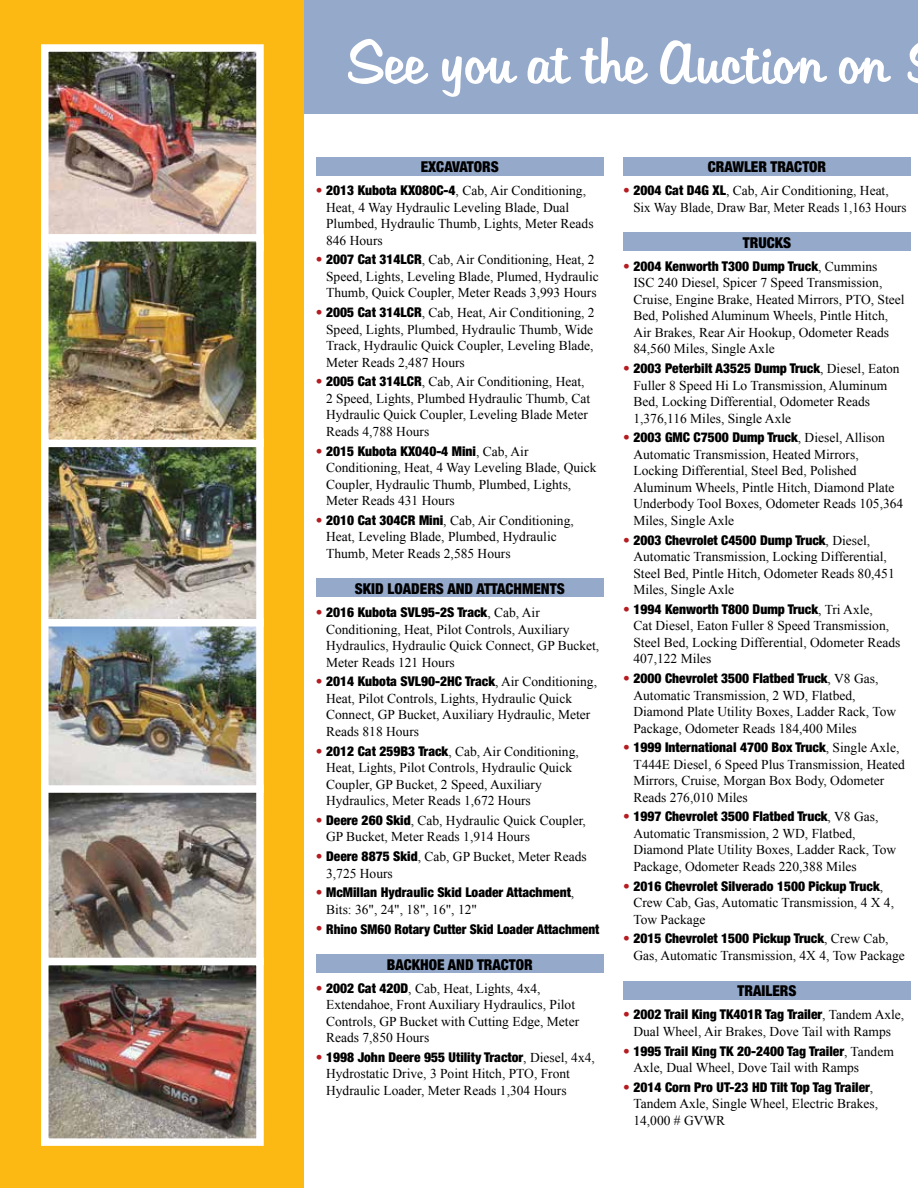
<style>
.page{position:relative;width:918px;height:1188px;background:#fff}
.page>*{position:absolute;margin:0;border:0;box-sizing:border-box;transform-origin:0 0}
.t1{font:60px "Tabitha";letter-spacing:-.015em;color:#fff;scale:.94 1}
.t2{font:900 condensed 15px "Helvetica Neue";color:#000}
.t3{font:13.5px/16.5px "Times New Roman";color:#000}
.t4{font:900 condensed 13.5px "Helvetica Neue";color:#000}
.s1{font-family:"Helvetica Neue";font-weight:900;font-stretch:condensed;color:#b41c21}
.s2{font-family:"Helvetica Neue";font-weight:900;font-stretch:condensed}
.s3{color:#b41c21}
.s4{font-family:"Times New Roman";font-weight:400;font-stretch:normal}
</style>
<div class="page">
<div style="left:258px;top:0;width:660px;height:113px;background:#95a9ca"></div>
<div style="left:0;top:0;width:303px;height:1188px;background:#fdb913"></div>
<div style="left:316px;top:157px;width:288px;height:18px;background:#95a9ca"></div>
<div style="left:316px;top:579px;width:288px;height:18px;background:#95a9ca"></div>
<div style="left:316px;top:954px;width:288px;height:19px;background:#95a9ca"></div>
<div style="left:623px;top:157px;width:288px;height:18px;background:#95a9ca"></div>
<div style="left:623px;top:232px;width:288px;height:19px;background:#95a9ca"></div>
<div style="left:623px;top:981px;width:288px;height:19px;background:#95a9ca"></div>
<img style="left:41px;top:44px;width:223px;height:186px">
<svg style="left:41px;top:1142px;width:223px;height:4px"></svg>
<img style="left:41px;top:630px;width:223px;height:512px">
<img style="left:41px;top:451px;width:223px;height:179px">
<img style="left:41px;top:230px;width:223px;height:221px">
<h1 class="t1" style="left:347px;top:23px;width:576px">See you at the Auction on</h1>
<p class="t2" style="left:421px;top:158px;width:80px">EXCAVATORS</p>
<p class="t3" style="left:326px;top:182px;width:269px;text-indent:-10px"><span class="s1">•</span> <span class="s2">2013 Kubota KX080C-4</span>, Cab, Air Conditioning, Heat, 4 Way Hydraulic Leveling Blade, Dual Plumbed, Hydraulic Thumb, Lights, Meter Reads 846 Hours</p>
<p class="t3" style="left:326px;top:251px;width:274px;text-indent:-10px"><span class="s1">•</span> <span class="s2">2007 Cat 314LCR</span>, Cab, Air Conditioning, Heat, 2<br>Speed, Lights, Leveling Blade, Plumed, Hydraulic<br>Thumb, Quick Coupler, Meter Reads 3,993 Hours</p>
<p class="t3" style="left:326px;top:304px;width:270px;text-align:justify;text-indent:-10px"><span class="s1">•</span> <span class="s2">2005 Cat 314LCR</span>, Cab, Heat, Air Conditioning, 2<br>Speed, Lights, Plumbed, Hydraulic Thumb, Wide Track, Hydraulic Quick Coupler, Leveling Blade, Meter Reads 2,487 Hours</p>
<p class="t3" style="left:326px;top:373px;width:266px;text-indent:-10px"><span class="s1">•</span> <span class="s2">2005 Cat 314LCR</span>, Cab, Air Conditioning, Heat, 2 Speed, Lights, Plumbed Hydraulic Thumb, Cat Hydraulic Quick Coupler, Leveling Blade Meter Reads 4,788 Hours</p>
<p class="t4" style="left:316px;top:442px;width:214px"><span class="s3">•</span> 2015 Kubota KX040-4 Mini<span class="s4">, Cab, Air</span></p>
<p class="t3" style="left:326px;top:459px;width:272px">Conditioning, Heat, 4 Way Leveling Blade, Quick<br>Coupler, Hydraulic Thumb, Plumbed, Lights,<br>Meter Reads 431 Hours</p>
<p class="t3" style="left:326px;top:512px;width:249px;text-indent:-10px"><span class="s1">•</span> <span class="s2">2010 Cat 304CR Mini</span>, Cab, Air Conditioning,<br>Heat, Leveling Blade, Plumbed, Hydraulic<br>Thumb, Meter Reads 2,585 Hours</p>
<p class="t2" style="left:355px;top:579px;width:212px">SKID LOADERS AND ATTACHMENTS</p>
<p class="t4" style="left:316px;top:604px;width:225px"><span class="s3">•</span> 2016 Kubota SVL95-2S Track<span class="s4">, Cab, Air</span></p>
<p class="t3" style="left:326px;top:621px;width:275px">Conditioning, Heat, Pilot Controls, Auxiliary<br>Hydraulics, Hydraulic Quick Connect, GP Bucket,<br>Meter Reads 121 Hours</p>
<p class="t4" style="left:316px;top:673px;width:283px"><span class="s3">•</span> 2014 Kubota SVL90-2HC Track<span class="s4">, Air Conditioning,</span></p>
<p class="t3" style="left:326px;top:690px;width:266px">Heat, Pilot Controls, Lights, Hydraulic Quick<br>Connect, GP Bucket, Auxiliary Hydraulic, Meter<br>Reads 818 Hours</p>
<p class="t3" style="left:326px;top:743px;width:254px;text-indent:-10px"><span class="s1">•</span> <span class="s2">2012 Cat 259B3 Track</span>, Cab, Air Conditioning, Heat, Lights, Pilot Controls, Hydraulic Quick Coupler, GP Bucket, 2 Speed, Auxiliary Hydraulics, Meter Reads 1,672 Hours</p>
<p class="t3" style="left:326px;top:812px;width:261px;text-indent:-10px"><span class="s1">•</span> <span class="s2">Deere 260 Skid</span>, Cab, Hydraulic Quick Coupler,<br>GP Bucket, Meter Reads 1,914 Hours</p>
<p class="t3" style="left:326px;top:848px;width:262px;text-indent:-10px"><span class="s1">•</span> <span class="s2">Deere 8875 Skid</span>, Cab, GP Bucket, Meter Reads<br>3,725 Hours</p>
<p class="t4" style="left:316px;top:884px;width:260px"><span class="s3">•</span> McMillan Hydraulic Skid Loader Attachment<span class="s4">,</span></p>
<p class="t3" style="left:326px;top:901px;width:152px">Bits: 36", 24", 18", 16", 12"</p>
<p class="t4" style="left:316px;top:920px;width:285px"><span class="s3">•</span> Rhino SM60 Rotary Cutter Skid Loader Attachment</p>
<p class="t2" style="left:387px;top:955px;width:148px">BACKHOE AND TRACTOR</p>
<p class="t3" style="left:326px;top:980px;width:255px;text-indent:-10px"><span class="s1">•</span> <span class="s2">2002 Cat 420D</span>, Cab, Heat, Lights, 4x4, Extendahoe, Front Auxiliary Hydraulics, Pilot Controls, GP Bucket with Cutting Edge, Meter Reads 7,850 Hours</p>
<p class="t4" style="left:316px;top:1049px;width:281px"><span class="s3">•</span> 1998 John Deere 955 Utility Tractor<span class="s4">, Diesel, 4x4,</span></p>
<p class="t3" style="left:326px;top:1066px;width:245px">Hydrostatic Drive, 3 Point Hitch, PTO, Front<br>Hydraulic Loader, Meter Reads 1,304 Hours</p>
<p class="t2" style="left:708px;top:158px;width:120px">CRAWLER TRACTOR</p>
<p class="t3" style="left:633px;top:182px;width:275px;text-indent:-10px"><span class="s1">•</span> <span class="s2">2004 Cat D4G XL</span>, Cab, Air Conditioning, Heat,<br>Six Way Blade, Draw Bar, Meter Reads 1,163 Hours</p>
<p class="t2" style="left:743px;top:233px;width:50px">TRUCKS</p>
<p class="t4" style="left:623px;top:258px;width:256px"><span class="s3">•</span> 2004 Kenworth T300 Dump Truck<span class="s4">, Cummins</span></p>
<p class="t3" style="left:633px;top:274px;width:273px">ISC 240 Diesel, Spicer 7 Speed Transmission, Cruise, Engine Brake, Heated Mirrors, PTO, Steel Bed, Polished Aluminum Wheels, Pintle Hitch, Air Brakes, Rear Air Hookup, Odometer Reads 84,560 Miles, Single Axle</p>
<p class="t4" style="left:623px;top:360px;width:278px"><span class="s3">•</span> 2003 Peterbilt A3525 Dump Truck<span class="s4">, Diesel, Eaton</span></p>
<p class="t3" style="left:633px;top:377px;width:255px">Fuller 8 Speed Hi Lo Transmission, Aluminum<br>Bed, Locking Differential, Odometer Reads<br>1,376,116 Miles, Single Axle</p>
<p class="t4" style="left:623px;top:429px;width:263px"><span class="s3">•</span> 2003 GMC C7500 Dump Truck<span class="s4">, Diesel, Allison</span></p>
<p class="t3" style="left:633px;top:446px;width:271px">Automatic Transmission, Heated Mirrors, Locking Differential, Steel Bed, Polished Aluminum Wheels, Pintle Hitch, Diamond Plate Underbody Tool Boxes, Odometer Reads 105,364<br>Miles, Single Axle</p>
<p class="t4" style="left:623px;top:531px;width:249px"><span class="s3">•</span> 2003 Chevrolet C4500 Dump Truck<span class="s4">, Diesel,</span></p>
<p class="t3" style="left:633px;top:548px;width:263px">Automatic Transmission, Locking Differential,<br>Steel Bed, Pintle Hitch, Odometer Reads 80,451<br>Miles, Single Axle</p>
<p class="t4" style="left:623px;top:601px;width:251px"><span class="s3">•</span> 1994 Kenworth T800 Dump Truck<span class="s4">, Tri Axle,</span></p>
<p class="t3" style="left:633px;top:617px;width:269px">Cat Diesel, Eaton Fuller 8 Speed Transmission,<br>Steel Bed, Locking Differential, Odometer Reads<br>407,122 Miles</p>
<p class="t4" style="left:623px;top:670px;width:257px"><span class="s3">•</span> 2000 Chevrolet 3500 Flatbed Truck<span class="s4">, V8 Gas,</span></p>
<p class="t3" style="left:633px;top:687px;width:264px">Automatic Transmission, 2 WD, Flatbed,<br>Diamond Plate Utility Boxes, Ladder Rack, Tow<br>Package, Odometer Reads 184,400 Miles</p>
<p class="t4" style="left:623px;top:739px;width:278px"><span class="s3">•</span> 1999 International 4700 Box Truck<span class="s4">, Single Axle,</span></p>
<p class="t3" style="left:633px;top:756px;width:273px">T444E Diesel, 6 Speed Plus Transmission, Heated<br>Mirrors, Cruise, Morgan Box Body, Odometer<br>Reads 276,010 Miles</p>
<p class="t4" style="left:623px;top:808px;width:257px"><span class="s3">•</span> 1997 Chevrolet 3500 Flatbed Truck<span class="s4">, V8 Gas,</span></p>
<p class="t3" style="left:633px;top:825px;width:264px">Automatic Transmission, 2 WD, Flatbed,<br>Diamond Plate Utility Boxes, Ladder Rack, Tow<br>Package, Odometer Reads 220,388 Miles</p>
<p class="t4" style="left:623px;top:878px;width:262px"><span class="s3">•</span> 2016 Chevrolet Silverado 1500 Pickup Truck<span class="s4">,</span></p>
<p class="t3" style="left:633px;top:894px;width:262px">Crew Cab, Gas, Automatic Transmission, 4 X 4,<br>Tow Package</p>
<p class="t4" style="left:623px;top:930px;width:267px"><span class="s3">•</span> 2015 Chevrolet 1500 Pickup Truck<span class="s4">, Crew Cab,</span></p>
<p class="t3" style="left:633px;top:947px;width:273px">Gas, Automatic Transmission, 4X 4, Tow Package</p>
<p class="t2" style="left:738px;top:982px;width:60px">TRAILERS</p>
<p class="t4" style="left:623px;top:1006px;width:283px"><span class="s3">•</span> 2002 Trail King TK401R Tag Trailer<span class="s4">, Tandem Axle,</span></p>
<p class="t3" style="left:633px;top:1023px;width:259px">Dual Wheel, Air Brakes, Dove Tail with Ramps</p>
<p class="t4" style="left:623px;top:1042px;width:272px"><span class="s3">•</span> 1995 Trail King TK 20-2400 Tag Trailer<span class="s4">, Tandem</span></p>
<p class="t3" style="left:633px;top:1059px;width:227px">Axle, Dual Wheel, Dove Tail with Ramps</p>
<p class="t4" style="left:623px;top:1079px;width:252px"><span class="s3">•</span> 2014 Corn Pro UT-23 HD Tilt Top Tag Trailer<span class="s4">,</span></p>
<p class="t3" style="left:633px;top:1095px;width:246px">Tandem Axle, Single Wheel, Electric Brakes,<br>14,000 # GVWR</p>
</div>
